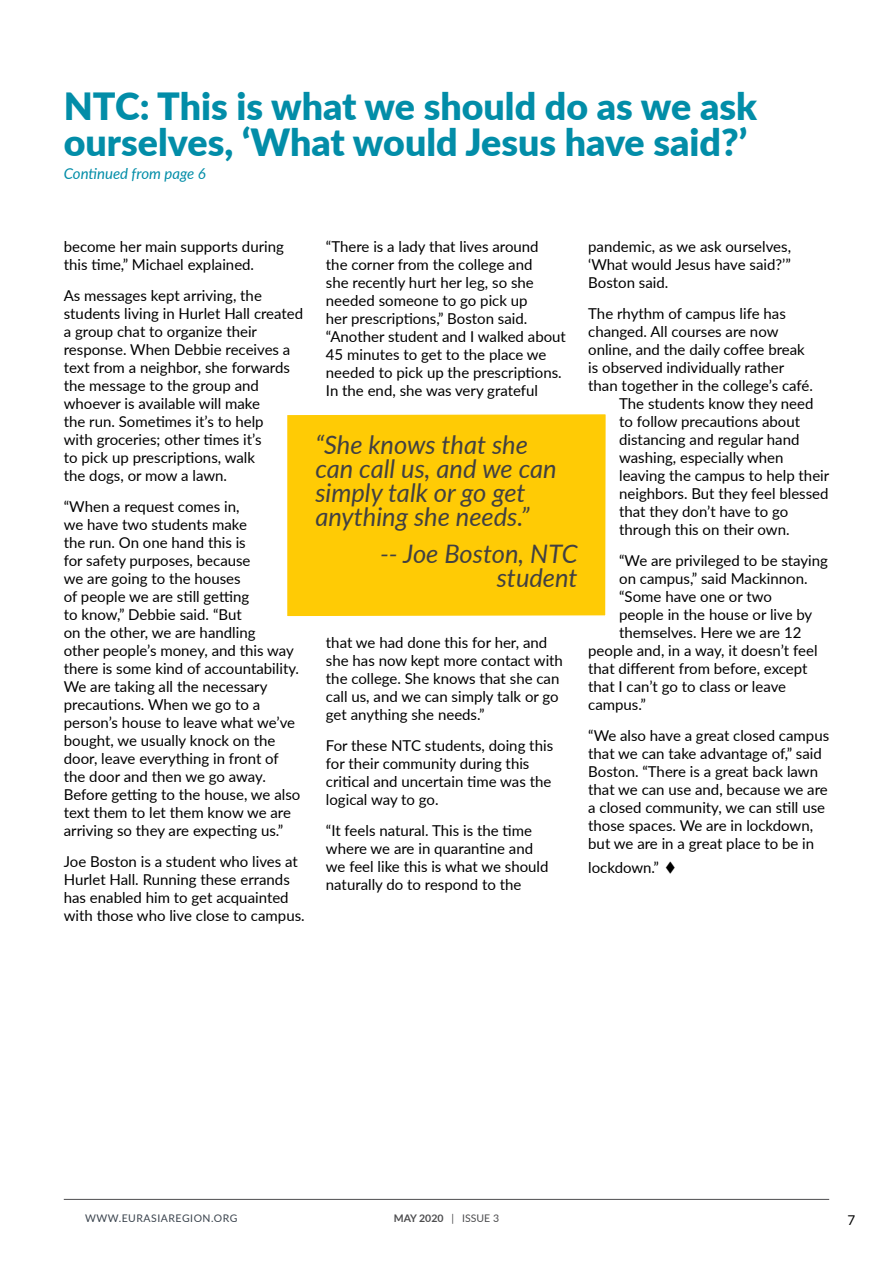
<style>
.page{position:relative;width:893px;height:1263px;background:#fff}
.page>*{position:absolute;margin:0;border:0;box-sizing:border-box;transform-origin:0 0}
.t1{font:900 37.5px/36px "Lato";color:#028da8}
.t2{font:italic 25.5px/24px "Lato";color:#414042}
.t3{font:15px/18px "Lato";color:#000}
.t4{font:italic 15px "Lato";color:#028da8}
.t5{font:13.5px "Lato";color:#000}
.t6{font:10.5px "Lato";letter-spacing:.05em;color:#3a434d}
.t7{font:700 10.5px "Lato";color:#4d4d4f}
.s1{font-weight:400}
</style>
<div class="page">
<div style="left:287px;top:414px;width:319px;height:203px;background:#ffcb05"></div>
<hr style="left:64px;top:1199px;width:765px;height:1px;background:#4d4d4f">
<h1 class="t1" style="left:64px;top:87px;width:695px">NTC: This is what we should do as we ask ourselves, ‘What would Jesus have said?’</h1>
<p class="t4" style="left:64px;top:163px;width:143px">Continued from page 6</p>
<p class="t3" style="left:64px;top:237px;width:222px">become her main supports during this time,” Michael explained.</p>
<p class="t3" style="left:64px;top:286px;width:241px">As messages kept arriving, the students living in Hurlet Hall created a group chat to organize their response. When Debbie receives a text from a neighbor, she forwards the message to the group and whoever is available will make<br>the run. Sometimes it’s to help<br>with groceries; other times it’s<br>to pick up prescriptions, walk<br>the dogs, or mow a lawn.</p>
<p class="t3" style="left:64px;top:497px;width:238px">“When a request comes in,<br>we have two students make<br>the run. On one hand this is<br>for safety purposes, because<br>we are going to the houses<br>of people we are still getting<br>to know,” Debbie said. “But<br>on the other, we are handling<br>other people’s money, and this way there is some kind of accountability.<br>We are taking all the necessary precautions. When we go to a person’s house to leave what we’ve bought, we usually knock on the door, leave everything in front of the door and then we go away.<br>Before getting to the house, we also text them to let them know we are arriving so they are expecting us.”</p>
<p class="t3" style="left:64px;top:851px;width:242px">Joe Boston is a student who lives at Hurlet Hall. Running these errands has enabled him to get acquainted with those who live close to campus.</p>
<p class="t3" style="left:326px;top:237px;width:242px">“There is a lady that lives around<br>the corner from the college and<br>she recently hurt her leg, so she needed someone to go pick up<br>her prescriptions,” Boston said. “Another student and I walked about<br>45 minutes to get to the place we needed to pick up the prescriptions.<br>In the end, she was very grateful</p>
<h2 class="t2" style="left:315px;top:432px;width:243px">“She knows that she can call us, and we can simply talk or go get anything she needs.”</h2>
<h2 class="t2" style="left:380px;top:540px;width:199px;text-align:right">-- Joe Boston, NTC student</h2>
<p class="t3" style="left:326px;top:633px;width:239px">that we had done this for her, and she has now kept more contact with the college. She knows that she can call us, and we can simply talk or go get anything she needs.”</p>
<p class="t3" style="left:326px;top:736px;width:229px">For these NTC students, doing this for their community during this critical and uncertain time was the logical way to go.</p>
<p class="t3" style="left:326px;top:821px;width:224px">“It feels natural. This is the time where we are in quarantine and we feel like this is what we should naturally do to respond to the</p>
<p class="t3" style="left:588px;top:237px;width:204px;text-align:justify">pandemic, as we ask ourselves, ‘What would Jesus have said?’” Boston said.</p>
<p class="t3" style="left:588px;top:304px;width:199px">The rhythm of campus life has</p>
<p class="t3" style="left:588px;top:322px;width:192px">changed. All courses are now</p>
<p class="t3" style="left:588px;top:340px;width:218px">online, and the daily coffee break</p>
<p class="t3" style="left:588px;top:358px;width:198px">is observed individually rather</p>
<p class="t3" style="left:588px;top:376px;width:226px">than together in the college’s café.</p>
<p class="t3" style="left:619px;top:394px;width:196px">The students know they need</p>
<p class="t3" style="left:619px;top:412px;width:182px">to follow precautions about</p>
<p class="t3" style="left:619px;top:430px;width:182px">distancing and regular hand</p>
<p class="t3" style="left:619px;top:448px;width:166px">washing, especially when</p>
<p class="t3" style="left:619px;top:466px;width:212px">leaving the campus to help their</p>
<p class="t3" style="left:619px;top:484px;width:211px">neighbors. But they feel blessed</p>
<p class="t3" style="left:619px;top:502px;width:171px">that they don’t have to go</p>
<p class="t3" style="left:619px;top:520px;width:172px">through this on their own.</p>
<p class="t3" style="left:619px;top:551px;width:210px">“We are privileged to be staying</p>
<p class="t3" style="left:619px;top:569px;width:190px">on campus,” said Mackinnon.</p>
<p class="t3" style="left:619px;top:587px;width:154px">“Some have one or two</p>
<p class="t3" style="left:619px;top:605px;width:195px">people in the house or live by</p>
<p class="t3" style="left:619px;top:623px;width:184px">themselves. Here we are 12</p>
<p class="t3" style="left:588px;top:641px;width:231px">people and, in a way, it doesn’t feel</p>
<p class="t3" style="left:588px;top:659px;width:221px">that different from before, except</p>
<p class="t3" style="left:588px;top:677px;width:199px">that I can’t go to class or leave</p>
<p class="t3" style="left:588px;top:695px;width:59px">campus.”</p>
<p class="t3" style="left:588px;top:725px;width:242px">“We also have a great closed campus that we can take advantage of,” said Boston. “There is a great back lawn that we can use and, because we are a closed community, we can still use those spaces. We are in lockdown, but we are in a great place to be in</p>
<p class="t3" style="left:588px;top:857px;width:89px">lockdown.” ▼</p>
<p class="t6" style="left:85px;top:1211px;width:154px">www.eurasiaregion.org</p>
<p class="t7" style="left:394px;top:1211px;width:107px">May 2020 <span class="s1">| Issue 3</span></p>
<p class="t5" style="left:848px;top:1210px;width:9px">7</p>
</div>
